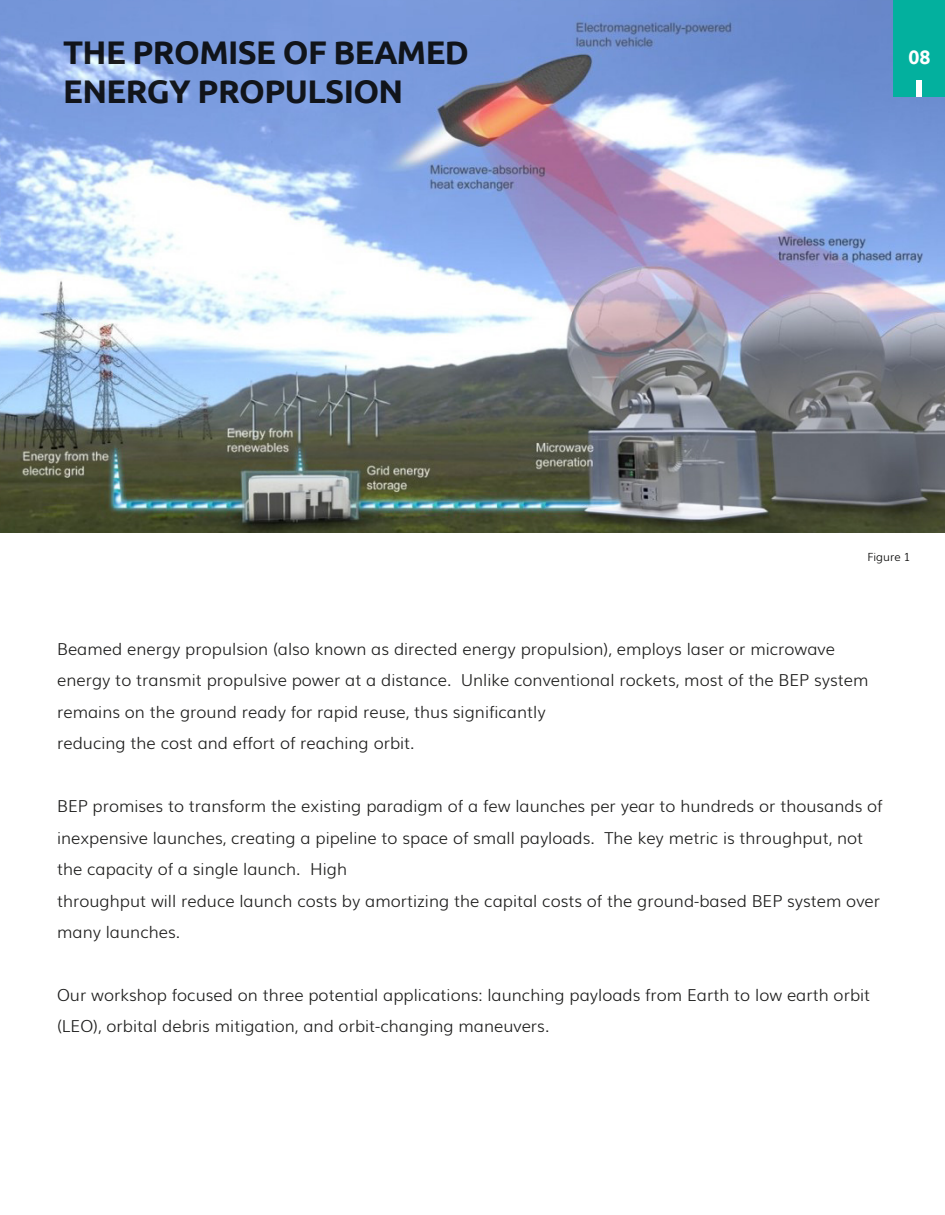
<style>
.page{position:relative;width:945px;height:1215px;background:#fff}
.page>*{position:absolute;margin:0;border:0;box-sizing:border-box;transform-origin:0 0}
.t1{font:700 32.7px "Ubuntu";letter-spacing:-.02em;color:#050504}
.t2{font:700 19.5px "Ubuntu";color:#fff}
.t3{font:300 16.5px/31.5px "Muli";color:#050504}
.t4{font:300 11.25px "Muli";color:#050504}
</style>
<div class="page">
<img style="left:0;top:0;width:945px;height:533px">
<div style="left:894px;top:0;width:51px;height:96px;background:#03b09e"></div>
<div style="left:917px;top:80px;width:5px;height:16px;background:#fff"></div>
<h1 class="t1" style="left:63px;top:33px;width:407px">THE PROMISE OF BEAMED</h1>
<p class="t2" style="left:908px;top:46px;width:24px">08</p>
<h1 class="t1" style="left:63px;top:71px;width:342px">ENERGY PROPULSION</h1>
<p class="t4" style="left:867px;top:548px;width:45px">Figure 1</p>
<p class="t3" style="left:57px;top:632px;width:813px">Beamed energy propulsion (also known as directed energy propulsion), employs laser or microwave energy to transmit propulsive power at a distance. Unlike conventional rockets, most of the BEP system remains on the ground ready for rapid reuse, thus significantly<br>reducing the cost and effort of reaching orbit.</p>
<p class="t3" style="left:57px;top:789px;width:827px">BEP promises to transform the existing paradigm of a few launches per year to hundreds or thousands of inexpensive launches, creating a pipeline to space of small payloads. The key metric is throughput, not the capacity of a single launch. High<br>throughput will reduce launch costs by amortizing the capital costs of the ground-based BEP system over many launches.</p>
<p class="t3" style="left:57px;top:978px;width:815px">Our workshop focused on three potential applications: launching payloads from Earth to low earth orbit (LEO), orbital debris mitigation, and orbit-changing maneuvers.</p>
</div>
